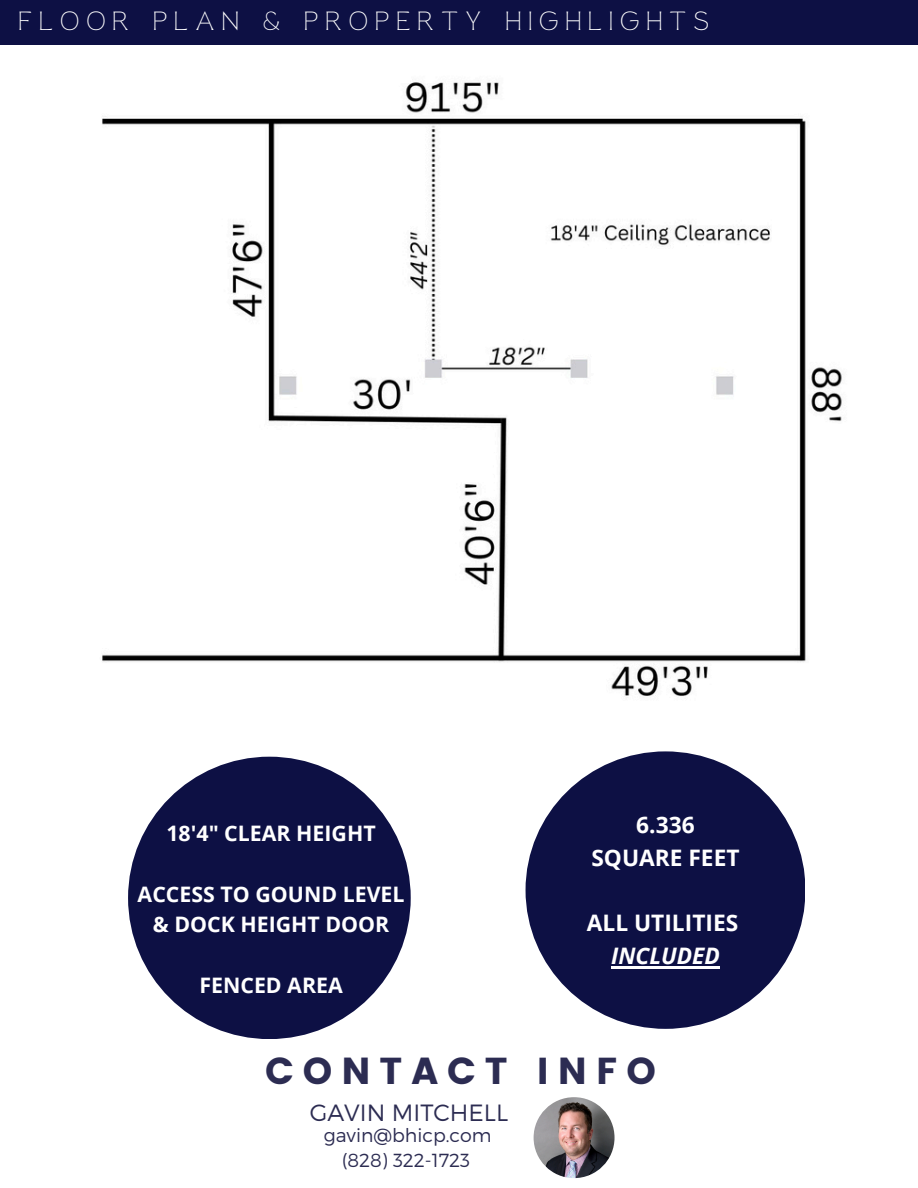
<style>
.page{position:relative;width:918px;height:1188px;background:#fff}
.page>*{position:absolute;margin:0;border:0;box-sizing:border-box;transform-origin:0 0}
.t1{font:37.5px "Poppins";letter-spacing:.24em;color:#2c2c52}
.t2{font:300 23.55px "Montserrat";color:#2c2c52}
.t3{font:700 22.8px/32.7px "Open Sans";color:#fff;text-align:center}
.t4{font:22.8px "Reborn";letter-spacing:.245em;color:#fff}
.t5{font:700 21.3px/30.3px "Open Sans";color:#fff;text-align:center}
.t6{font:300 18.9px "Montserrat";color:#2c2c52}
.s1{font-style:italic}
</style>
<div class="page">
<div style="left:0;top:0;width:918px;height:45px;background:#0d1044"></div>
<div style="left:128px;top:757px;width:282px;height:282px;background:#0d1044;border-radius:50%"></div>
<div style="left:526px;top:751px;width:279px;height:278px;background:#0d1044;border-radius:50%"></div>
<img style="left:534px;top:1097px;width:81px;height:81px;border-radius:50%">
<img style="left:102px;top:82px;width:740px;height:615px">
<hr style="left:611px;top:966px;width:109px;height:2px;background:#fff">
<h1 class="t4" style="left:18px;top:11px;width:693px">FLOOR PLAN &amp; PROPERTY HIGHLIGHTS</h1>
<h2 class="t5" style="left:166px;top:818px;width:211px">18'4" CLEAR HEIGHT</h2>
<h2 class="t5" style="left:138px;top:879px;width:268px">ACCESS TO GOUND LEVEL &amp; DOCK HEIGHT DOOR</h2>
<p class="t5" style="left:199px;top:970px;width:145px">FENCED AREA</p>
<h2 class="t3" style="left:591px;top:808px;width:150px">6.336<br>SQUARE FEET</h2>
<h2 class="t3" style="left:587px;top:906px;width:153px">ALL UTILITIES<br><span class="s1">INCLUDED</span></h2>
<h3 class="t1" style="left:265px;top:1050px;width:392px">CONTACT INFO</h3>
<h3 class="t2" style="left:310px;top:1098px;width:200px">GAVIN MITCHELL</h3>
<p class="t6" style="left:324px;top:1123px;width:169px">gavin@bhicp.com</p>
<h4 class="t6" style="left:342px;top:1148px;width:130px">(828) 322-1723</h4>
</div>
